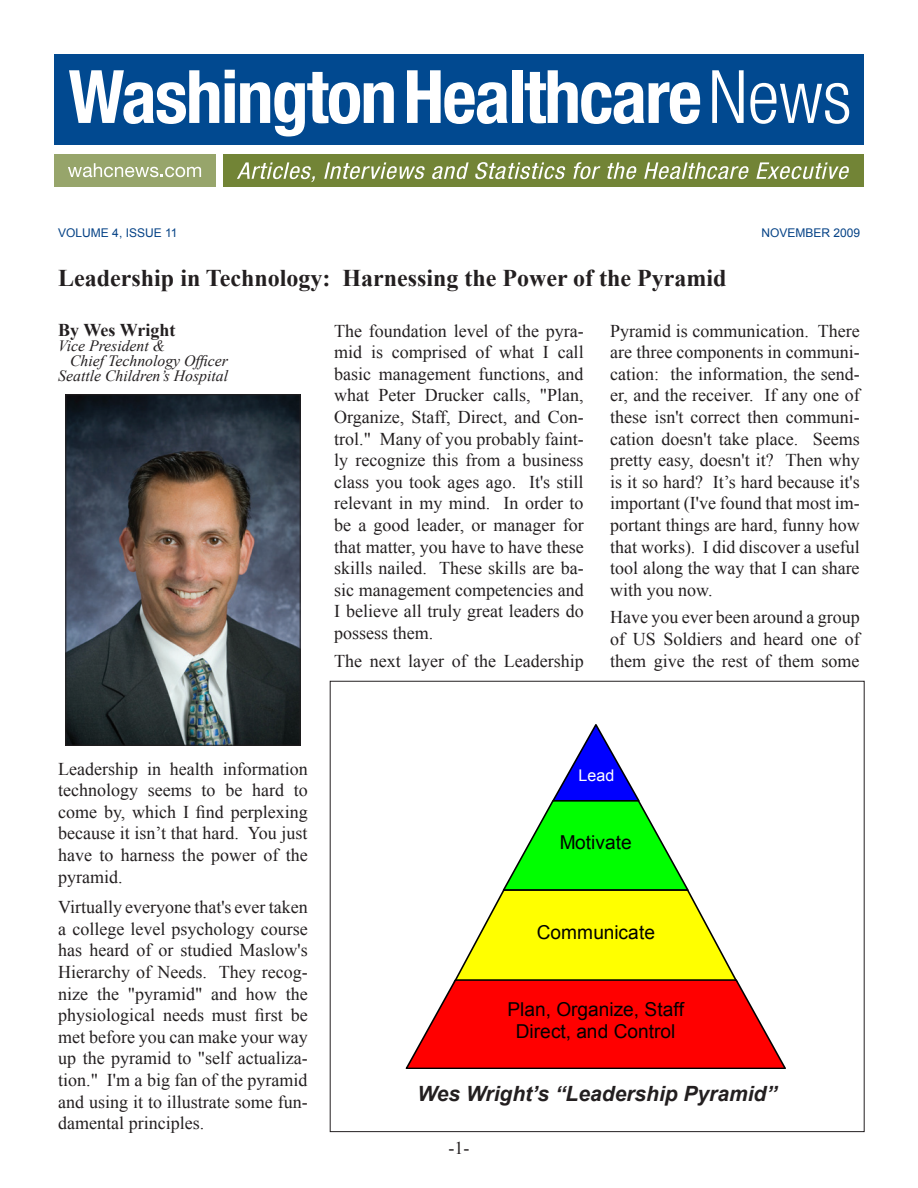
<style>
.page{position:relative;width:918px;height:1188px;background:#fff}
.page>*{position:absolute;margin:0;border:0;box-sizing:border-box;transform-origin:0 0}
.t1{font:700 24px "Times New Roman";color:#231f20}
.t2{font:italic 700 21px "Arial";color:#231f20}
.t3{font:19.2px/21.9px "Arial";color:#000;text-align:center}
.t4{font:18px/21.6px "Times New Roman";color:#231f20;text-align:justify}
.t5{font:700 18px "Times New Roman";color:#231f20}
.t6{font:16.05px "Arial";color:#fff}
.t7{font:italic 15.75px "Times New Roman";color:#231f20}
.t8{font:12px "Arial";color:#054286}
</style>
<div class="page">
<svg style="left:405px;top:724px;width:381px;height:345px"></svg>
<img style="left:68px;top:397px;width:230px;height:346px">
<div style="left:66px;top:395px;width:234px;height:350px;border:1px solid #231f20"></div>
<div style="left:54px;top:54px;width:810px;height:91px;background:#014990"></div>
<div style="left:54px;top:154px;width:162px;height:33px;background:#97a56b"></div>
<div style="left:223px;top:154px;width:641px;height:33px;background:#728436"></div>
<svg style="left:69px;top:70px;width:150px;height:54px"></svg>
<svg style="left:225px;top:70px;width:169px;height:67px"></svg>
<svg style="left:407px;top:70px;width:101px;height:54px"></svg>
<div style="left:512px;top:70px;width:10px;height:53px;background:#fff"></div>
<svg style="left:525px;top:70px;width:175px;height:54px"></svg>
<svg style="left:712px;top:70px;width:32px;height:53px"></svg>
<svg style="left:750px;top:83px;width:99px;height:41px"></svg>
<svg style="left:237px;top:162px;width:78px;height:20px"></svg>
<svg style="left:324px;top:162px;width:101px;height:17px"></svg>
<svg style="left:432px;top:162px;width:37px;height:17px"></svg>
<svg style="left:475px;top:162px;width:91px;height:17px"></svg>
<svg style="left:573px;top:162px;width:27px;height:17px"></svg>
<svg style="left:607px;top:162px;width:30px;height:17px"></svg>
<svg style="left:644px;top:162px;width:105px;height:17px"></svg>
<svg style="left:756px;top:162px;width:93px;height:17px"></svg>
<svg style="left:68px;top:163px;width:133px;height:14px"></svg>
<p class="t8" style="left:58px;top:225px;width:121px">VOLUME 4, ISSUE 11</p>
<p class="t8" style="left:761px;top:225px;width:100px">NOVEMBER 2009</p>
<p class="t1" style="left:58px;top:262px;width:670px">Leadership in Technology: Harnessing the Power of the Pyramid</p>
<p class="t4" style="left:334px;top:319px;width:251px">The foundation level of the pyra&shy;mid is comprised of what I call basic management functions, and what Peter Drucker calls, "Plan, Organize, Staff, Direct, and Con&shy;trol." Many of you probably faint&shy;ly recognize this from a business class you took ages ago. It's still relevant in my mind. In order to be a good leader, or manager for that matter, you have to have these skills nailed. These skills are ba&shy;sic management competencies and I believe all truly great leaders do possess them.</p>
<p class="t4" style="left:334px;top:649px;width:251px">The next layer of the Leadership</p>
<p class="t5" style="left:58px;top:318px;width:119px">By Wes Wright</p>
<p class="t7" style="left:58px;top:335px;width:108px">Vice President &amp;</p>
<p class="t7" style="left:70px;top:350px;width:159px">Chief Technology Officer</p>
<p class="t7" style="left:58px;top:365px;width:171px">Seattle Children’s Hospital</p>
<p class="t4" style="left:610px;top:319px;width:251px">Pyramid is communication. There are three components in communi&shy;cation: the information, the send&shy;er, and the receiver. If any one of these isn't correct then communi&shy;cation doesn't take place. Seems pretty easy, doesn't it? Then why is it so hard? It’s hard because it's important (I've found that most im&shy;portant things are hard, funny how that works). I did discover a useful tool along the way that I can share with you now.</p>
<p class="t4" style="left:610px;top:606px;width:251px">Have you ever been around a group of US Soldiers and heard one of them give the rest of them some</p>
<p class="t4" style="left:58px;top:757px;width:251px">Leadership in health information technology seems to be hard to come by, which I find perplexing because it isn’t that hard. You just have to harness the power of the pyramid.</p>
<p class="t4" style="left:58px;top:896px;width:251px">Virtually everyone that's ever taken a college level psychology course has heard of or studied Maslow's Hierarchy of Needs. They recog&shy;nize the "pyramid" and how the physiological needs must first be met before you can make your way up the pyramid to "self actualiza&shy;tion." I'm a big fan of the pyramid and using it to illustrate some fun&shy;damental principles.</p>
<p class="t6" style="left:579px;top:765px;width:37px">Lead</p>
<p class="t3" style="left:560px;top:832px;width:74px">Motivate</p>
<p class="t3" style="left:537px;top:921px;width:120px">Communicate</p>
<p class="t3" style="left:507px;top:999px;width:178px">Plan, Organize, Staff<br>Direct, and Control</p>
<p class="t2" style="left:417px;top:1080px;width:361px">Wes Wright’s “Leadership Pyramid”</p>
<p class="t4" style="left:449px;top:1137px;width:22px">-1-</p>
</div>
